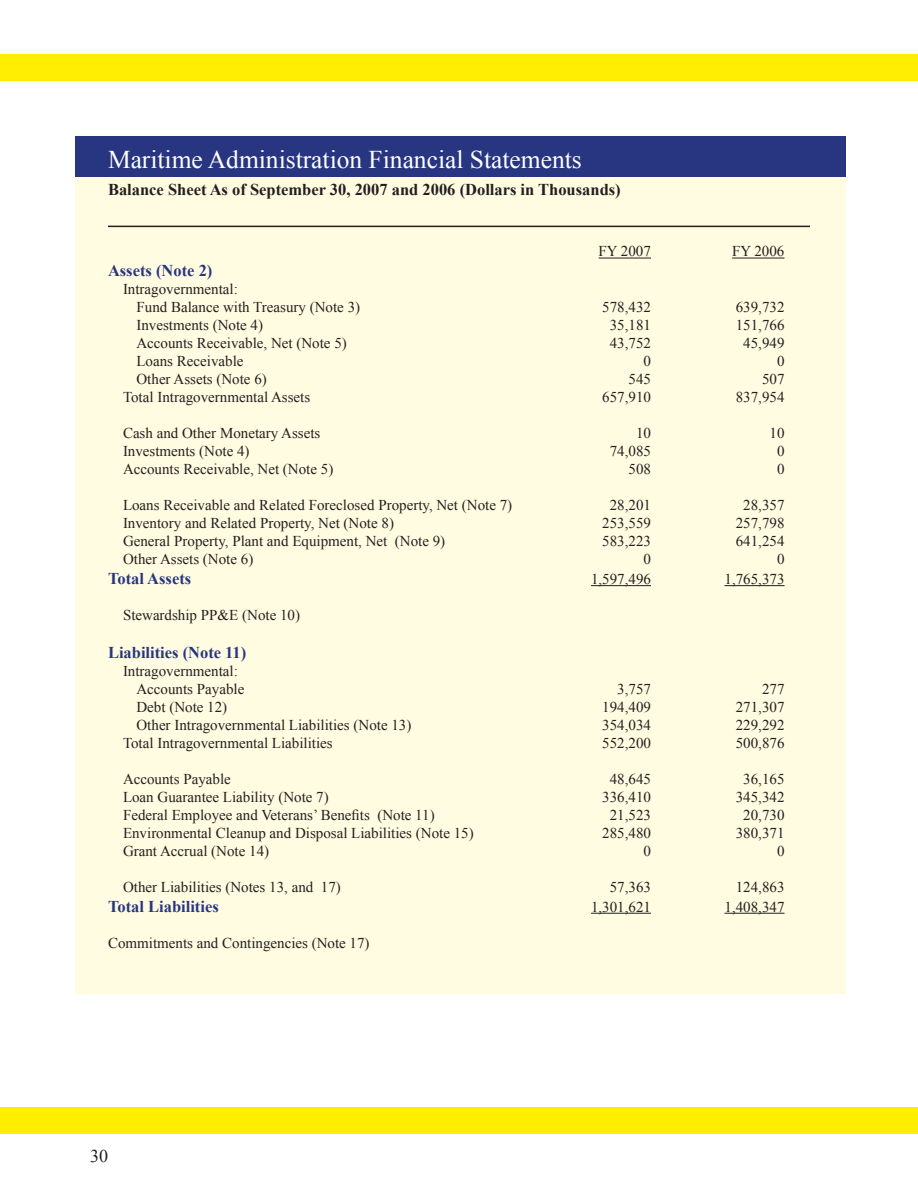
<style>
.page{position:relative;width:918px;height:1188px;background:#fff}
.page>*{position:absolute;margin:0;border:0;box-sizing:border-box;transform-origin:0 0}
.Body_Copy{font:25.5px "Times New Roman";color:#fff}
.t1{font:18px "Times New Roman";color:#231f20}
.Body_Copy-2{font:700 16.5px "Times New Roman";color:#283681}
.Body_Copy-3{font:700 16.5px "Times New Roman";color:#231f20}
.Body_Copy-4{font:15px "Times New Roman";color:#231f20}
</style>
<div class="page">
<div style="left:75px;top:136px;width:770px;height:858px;background:#fffce1"></div>
<div style="left:75px;top:136px;width:770px;height:41px;background:#283681"></div>
<hr style="left:108px;top:226px;width:702px;height:1px;background:#231f20">
<div style="left:0;top:54px;width:918px;height:27px;background:#ffee01"></div>
<div style="left:0;top:1107px;width:918px;height:27px;background:#ffee01"></div>
<hr style="left:599px;top:258px;width:52px;height:1px;background:#231f20">
<hr style="left:732px;top:258px;width:52px;height:1px;background:#231f20">
<hr style="left:591px;top:585px;width:60px;height:1px;background:#231f20">
<hr style="left:724px;top:585px;width:60px;height:1px;background:#231f20">
<hr style="left:591px;top:913px;width:60px;height:1px;background:#231f20">
<hr style="left:724px;top:913px;width:60px;height:1px;background:#231f20">
<p class="Body_Copy" style="left:108px;top:145px;width:475px">Maritime Administration Financial Statements</p>
<p class="Body_Copy-3" style="left:108px;top:180px;width:514px">Balance Sheet As of September 30, 2007 and 2006 (Dollars in Thousands)</p>
<p class="Body_Copy-4" style="left:599px;top:243px;width:54px">FY 2007</p>
<p class="Body_Copy-4" style="left:732px;top:243px;width:54px">FY 2006</p>
<p class="Body_Copy-2" style="left:108px;top:261px;width:106px">Assets (Note 2)</p>
<p class="Body_Copy-4" style="left:123px;top:281px;width:116px">Intragovernmental:</p>
<p class="Body_Copy-4" style="left:136px;top:299px;width:225px">Fund Balance with Treasury (Note 3)</p>
<p class="Body_Copy-4" style="left:602px;top:299px;width:50px">578,432</p>
<p class="Body_Copy-4" style="left:736px;top:299px;width:50px">639,732</p>
<p class="Body_Copy-4" style="left:136px;top:317px;width:128px">Investments (Note 4)</p>
<p class="Body_Copy-4" style="left:610px;top:317px;width:43px">35,181</p>
<p class="Body_Copy-4" style="left:736px;top:317px;width:50px">151,766</p>
<p class="Body_Copy-4" style="left:136px;top:335px;width:212px">Accounts Receivable, Net (Note 5)</p>
<p class="Body_Copy-4" style="left:610px;top:335px;width:43px">43,752</p>
<p class="Body_Copy-4" style="left:743px;top:335px;width:43px">45,949</p>
<p class="Body_Copy-4" style="left:136px;top:353px;width:109px">Loans Receivable</p>
<p class="Body_Copy-4" style="left:644px;top:353px;width:9px">0</p>
<p class="Body_Copy-4" style="left:777px;top:353px;width:9px">0</p>
<p class="Body_Copy-4" style="left:136px;top:371px;width:132px">Other Assets (Note 6)</p>
<p class="Body_Copy-4" style="left:628px;top:371px;width:24px">545</p>
<p class="Body_Copy-4" style="left:762px;top:371px;width:24px">507</p>
<p class="Body_Copy-4" style="left:123px;top:389px;width:189px">Total Intragovernmental Assets</p>
<p class="Body_Copy-4" style="left:602px;top:389px;width:50px">657,910</p>
<p class="Body_Copy-4" style="left:736px;top:389px;width:50px">837,954</p>
<p class="Body_Copy-4" style="left:123px;top:425px;width:199px">Cash and Other Monetary Assets</p>
<p class="Body_Copy-4" style="left:636px;top:425px;width:16px">10</p>
<p class="Body_Copy-4" style="left:770px;top:425px;width:16px">10</p>
<p class="Body_Copy-4" style="left:123px;top:443px;width:128px">Investments (Note 4)</p>
<p class="Body_Copy-4" style="left:610px;top:443px;width:43px">74,085</p>
<p class="Body_Copy-4" style="left:777px;top:443px;width:9px">0</p>
<p class="Body_Copy-4" style="left:123px;top:461px;width:212px">Accounts Receivable, Net (Note 5)</p>
<p class="Body_Copy-4" style="left:628px;top:461px;width:24px">508</p>
<p class="Body_Copy-4" style="left:777px;top:461px;width:9px">0</p>
<p class="Body_Copy-4" style="left:123px;top:497px;width:391px">Loans Receivable and Related Foreclosed Property, Net (Note 7)</p>
<p class="Body_Copy-4" style="left:610px;top:497px;width:43px">28,201</p>
<p class="Body_Copy-4" style="left:743px;top:497px;width:43px">28,357</p>
<p class="Body_Copy-4" style="left:123px;top:515px;width:273px">Inventory and Related Property, Net (Note 8)</p>
<p class="Body_Copy-4" style="left:602px;top:515px;width:50px">253,559</p>
<p class="Body_Copy-4" style="left:736px;top:515px;width:50px">257,798</p>
<p class="Body_Copy-4" style="left:123px;top:533px;width:324px">General Property, Plant and Equipment, Net (Note 9)</p>
<p class="Body_Copy-4" style="left:602px;top:533px;width:50px">583,223</p>
<p class="Body_Copy-4" style="left:736px;top:533px;width:50px">641,254</p>
<p class="Body_Copy-4" style="left:123px;top:551px;width:132px">Other Assets (Note 6)</p>
<p class="Body_Copy-4" style="left:644px;top:551px;width:9px">0</p>
<p class="Body_Copy-4" style="left:777px;top:551px;width:9px">0</p>
<p class="Body_Copy-2" style="left:108px;top:569px;width:85px">Total Assets</p>
<p class="Body_Copy-4" style="left:591px;top:570px;width:61px">1,597,496</p>
<p class="Body_Copy-4" style="left:724px;top:570px;width:61px">1,765,373</p>
<p class="Body_Copy-4" style="left:123px;top:606px;width:179px">Stewardship PP&amp;E (Note 10)</p>
<p class="Body_Copy-2" style="left:108px;top:643px;width:140px">Liabilities (Note 11)</p>
<p class="Body_Copy-4" style="left:123px;top:662px;width:116px">Intragovernmental:</p>
<p class="Body_Copy-4" style="left:136px;top:680px;width:109px">Accounts Payable</p>
<p class="Body_Copy-4" style="left:617px;top:680px;width:35px">3,757</p>
<p class="Body_Copy-4" style="left:762px;top:680px;width:24px">277</p>
<p class="Body_Copy-4" style="left:136px;top:698px;width:92px">Debt (Note 12)</p>
<p class="Body_Copy-4" style="left:602px;top:698px;width:50px">194,409</p>
<p class="Body_Copy-4" style="left:736px;top:698px;width:50px">271,307</p>
<p class="Body_Copy-4" style="left:136px;top:716px;width:276px">Other Intragovernmental Liabilities (Note 13)</p>
<p class="Body_Copy-4" style="left:602px;top:716px;width:50px">354,034</p>
<p class="Body_Copy-4" style="left:736px;top:716px;width:50px">229,292</p>
<p class="Body_Copy-4" style="left:123px;top:734px;width:211px">Total Intragovernmental Liabilities</p>
<p class="Body_Copy-4" style="left:602px;top:734px;width:50px">552,200</p>
<p class="Body_Copy-4" style="left:736px;top:734px;width:50px">500,876</p>
<p class="Body_Copy-4" style="left:123px;top:770px;width:109px">Accounts Payable</p>
<p class="Body_Copy-4" style="left:610px;top:770px;width:43px">48,645</p>
<p class="Body_Copy-4" style="left:743px;top:770px;width:43px">36,165</p>
<p class="Body_Copy-4" style="left:123px;top:788px;width:207px">Loan Guarantee Liability (Note 7)</p>
<p class="Body_Copy-4" style="left:602px;top:788px;width:50px">336,410</p>
<p class="Body_Copy-4" style="left:736px;top:788px;width:50px">345,342</p>
<p class="Body_Copy-4" style="left:123px;top:806px;width:313px">Federal Employee and Veterans’ Benefits (Note 11)</p>
<p class="Body_Copy-4" style="left:610px;top:806px;width:43px">21,523</p>
<p class="Body_Copy-4" style="left:743px;top:806px;width:43px">20,730</p>
<p class="Body_Copy-4" style="left:123px;top:824px;width:352px">Environmental Cleanup and Disposal Liabilities (Note 15)</p>
<p class="Body_Copy-4" style="left:602px;top:824px;width:50px">285,480</p>
<p class="Body_Copy-4" style="left:736px;top:824px;width:50px">380,371</p>
<p class="Body_Copy-4" style="left:123px;top:842px;width:148px">Grant Accrual (Note 14)</p>
<p class="Body_Copy-4" style="left:644px;top:842px;width:9px">0</p>
<p class="Body_Copy-4" style="left:777px;top:842px;width:9px">0</p>
<p class="Body_Copy-4" style="left:123px;top:878px;width:219px">Other Liabilities (Notes 13, and 17)</p>
<p class="Body_Copy-4" style="left:610px;top:878px;width:43px">57,363</p>
<p class="Body_Copy-4" style="left:736px;top:878px;width:50px">124,863</p>
<p class="Body_Copy-2" style="left:108px;top:897px;width:112px">Total Liabilities</p>
<p class="Body_Copy-4" style="left:591px;top:898px;width:61px">1,301,621</p>
<p class="Body_Copy-4" style="left:724px;top:898px;width:61px">1,408,347</p>
<p class="Body_Copy-4" style="left:108px;top:934px;width:263px">Commitments and Contingencies (Note 17)</p>
<p class="t1" style="left:90px;top:1145px;width:19px">30</p>
</div>
